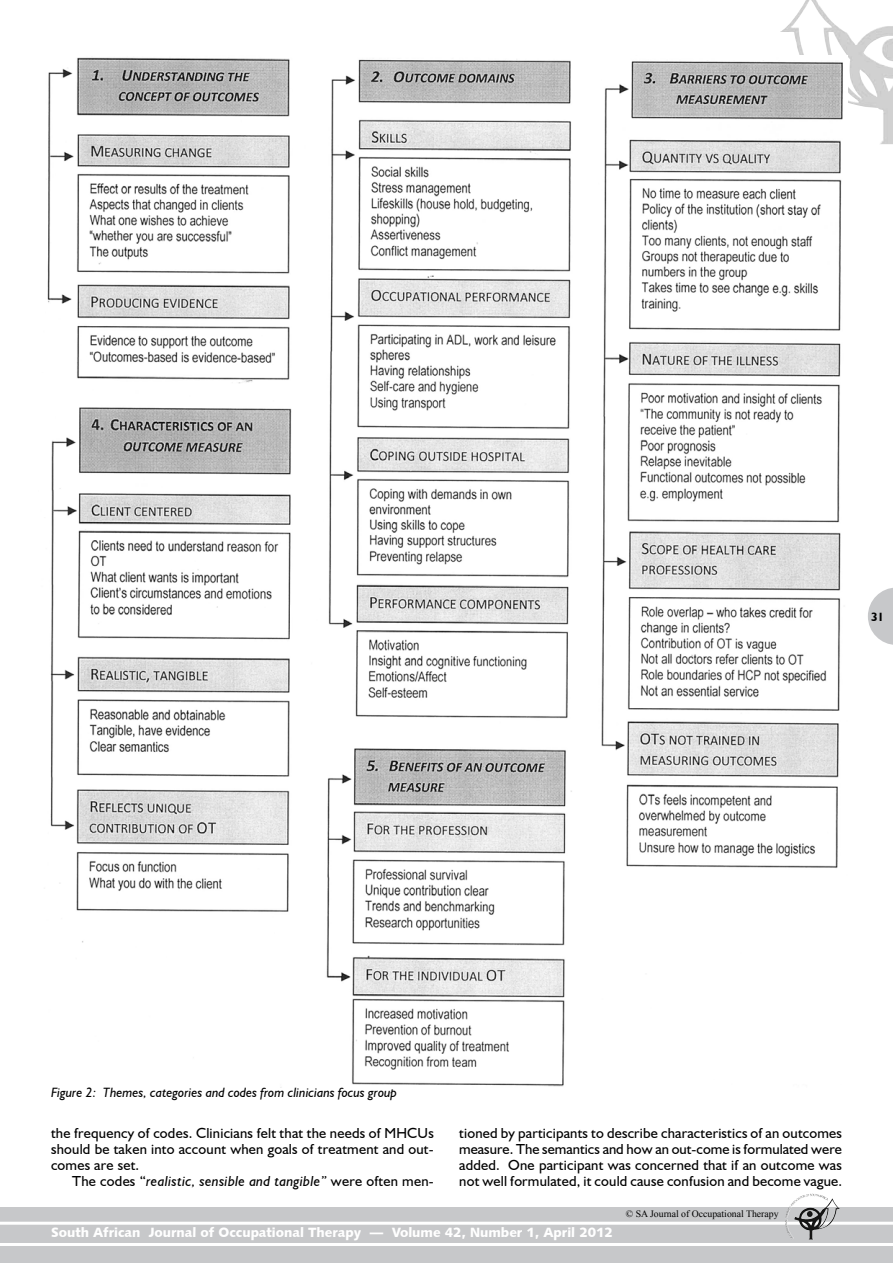
<style>
.page{position:relative;width:893px;height:1263px;background:#fff}
.page>*{position:absolute;margin:0;border:0;box-sizing:border-box;transform-origin:0 0}
.t1{font:14.55px/16px "Humanist 521 BT";letter-spacing:.015em;color:#000;text-align:justify}
.t2{font:italic 14.55px "Humanist 521 BT";letter-spacing:.015em;color:#000}
.t3{font:13.5px "Humanist 531 BT Black A";color:#fff}
.t4{font:italic 13.5px "Humanist 521 BT";color:#000}
.t5{font:700 12px "Humanist 521 BT";color:#000}
.t6{font:9.75px "Times New Roman";color:#000}
.s1{font-style:normal}
</style>
<div class="page">
<svg style="left:868px;top:588px;width:25px;height:57px"></svg>
<div style="left:0;top:1208px;width:893px;height:55px;background:#c7c8ca"></div>
<hr style="left:0;top:1222px;width:893px;height:3px;background:#fff">
<hr style="left:0;top:1243px;width:893px;height:3px;background:#fff">
<img style="left:805px;top:1194px;width:18px;height:4px">
<img style="left:780px;top:0;width:113px;height:144px">
<img style="left:47px;top:56px;width:801px;height:1032px">
<p class="t5" style="left:871px;top:609px;width:15px">31</p>
<p class="t4" style="left:51px;top:1084px;width:347px">Figure 2: Themes, categories and codes from clinicians focus group</p>
<p class="t1" style="left:51px;top:1125px;width:384px">the frequency of codes. Clinicians felt that the needs of MHCUs should be taken into account when goals of treatment and out&shy;comes are set.</p>
<p class="t2" style="left:72px;top:1172px;width:363px"><span class="s1">The codes “</span>realistic, sensible and tangible” <span class="s1">were often men-</span></p>
<p class="t1" style="left:459px;top:1125px;width:384px">tioned by participants to describe characteristics of an outcomes measure. The semantics and how an out-come is formulated were added. One participant was concerned that if an outcome was not well formulated, it could cause confusion and become vague.</p>
<p class="t6" style="left:626px;top:1207px;width:154px">© SA Journal of Occupational Therapy</p>
<p class="t3" style="left:51px;top:1224px;width:563px">South African Journal of Occupational Therapy — Volume 42, Number 1, April 2012</p>
</div>
